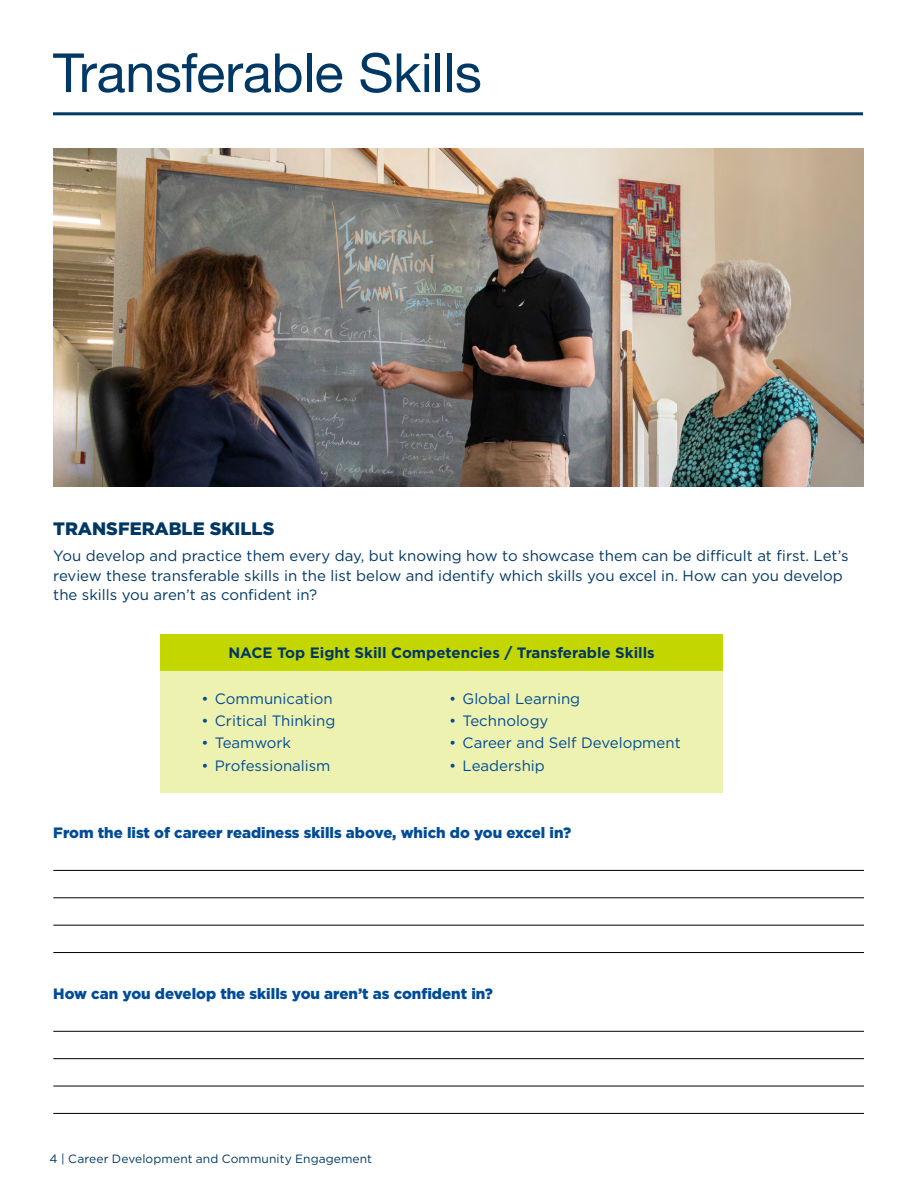
<style>
.page{position:relative;width:918px;height:1188px;background:#fff}
.page>*{position:absolute;margin:0;border:0;box-sizing:border-box;transform-origin:0 0}
.t1{font:54px "Helvetica Neue";letter-spacing:-.01em;color:#003865}
.Header_Midnight{font:900 18px "Gotham";color:#003865}
.Paragraph{font:15px/19.5px "Gotham";color:#003865}
.t2{font:15px "Gotham";color:#004c97}
.Header_2_UWF_Blue{font:900 15px "Gotham";color:#004c97}
.Bullet_Points{font:700 15px "Gotham";color:#003865}
.t3{font:12px "Gotham";letter-spacing:.01em;color:#003865}
</style>
<div class="page">
<img style="left:53px;top:148px;width:810px;height:339px">
<div style="left:161px;top:670px;width:562px;height:123px;background:#edf2b0"></div>
<div style="left:161px;top:634px;width:562px;height:36px;background:#c4d600"></div>
<hr style="left:53px;top:870px;width:811px;height:1px;background:#000">
<hr style="left:53px;top:898px;width:811px;height:1px;background:#000">
<hr style="left:53px;top:925px;width:811px;height:1px;background:#000">
<hr style="left:53px;top:952px;width:811px;height:1px;background:#000">
<hr style="left:53px;top:112px;width:810px;height:3px;background:#003865">
<hr style="left:53px;top:1031px;width:811px;height:1px;background:#000">
<hr style="left:53px;top:1058px;width:811px;height:1px;background:#000">
<hr style="left:53px;top:1086px;width:811px;height:1px;background:#000">
<hr style="left:53px;top:1113px;width:811px;height:1px;background:#000">
<p class="t1" style="left:53px;top:34px;width:430px">Transferable Skills</p>
<p class="Header_Midnight" style="left:53px;top:516px;width:223px">TRANSFERABLE SKILLS</p>
<p class="Paragraph" style="left:53px;top:546px;width:797px">You develop and practice them every day, but knowing how to showcase them can be difficult at first. Let’s review these transferable skills in the list below and identify which skills you excel in. How can you develop the skills you aren’t as confident in?</p>
<p class="Bullet_Points" style="left:228px;top:643px;width:428px">NACE Top Eight Skill Competencies / Transferable Skills</p>
<p class="t2" style="left:201px;top:689px;width:133px">• Communication</p>
<p class="t2" style="left:201px;top:711px;width:135px">• Critical Thinking</p>
<p class="t2" style="left:201px;top:733px;width:91px">• Teamwork</p>
<p class="t2" style="left:201px;top:756px;width:131px">• Professionalism</p>
<p class="t2" style="left:449px;top:689px;width:133px">• Global Learning</p>
<p class="t2" style="left:449px;top:711px;width:101px">• Technology</p>
<p class="t2" style="left:449px;top:733px;width:233px">• Career and Self Development</p>
<p class="t2" style="left:449px;top:756px;width:97px">• Leadership</p>
<p class="Header_2_UWF_Blue" style="left:53px;top:823px;width:519px">From the list of career readiness skills above, which do you excel in?</p>
<p class="Header_2_UWF_Blue" style="left:53px;top:984px;width:441px">How can you develop the skills you aren’t as confident in?</p>
<p class="t3" style="left:49px;top:1151px;width:324px">4 | Career Development and Community Engagement</p>
</div>
